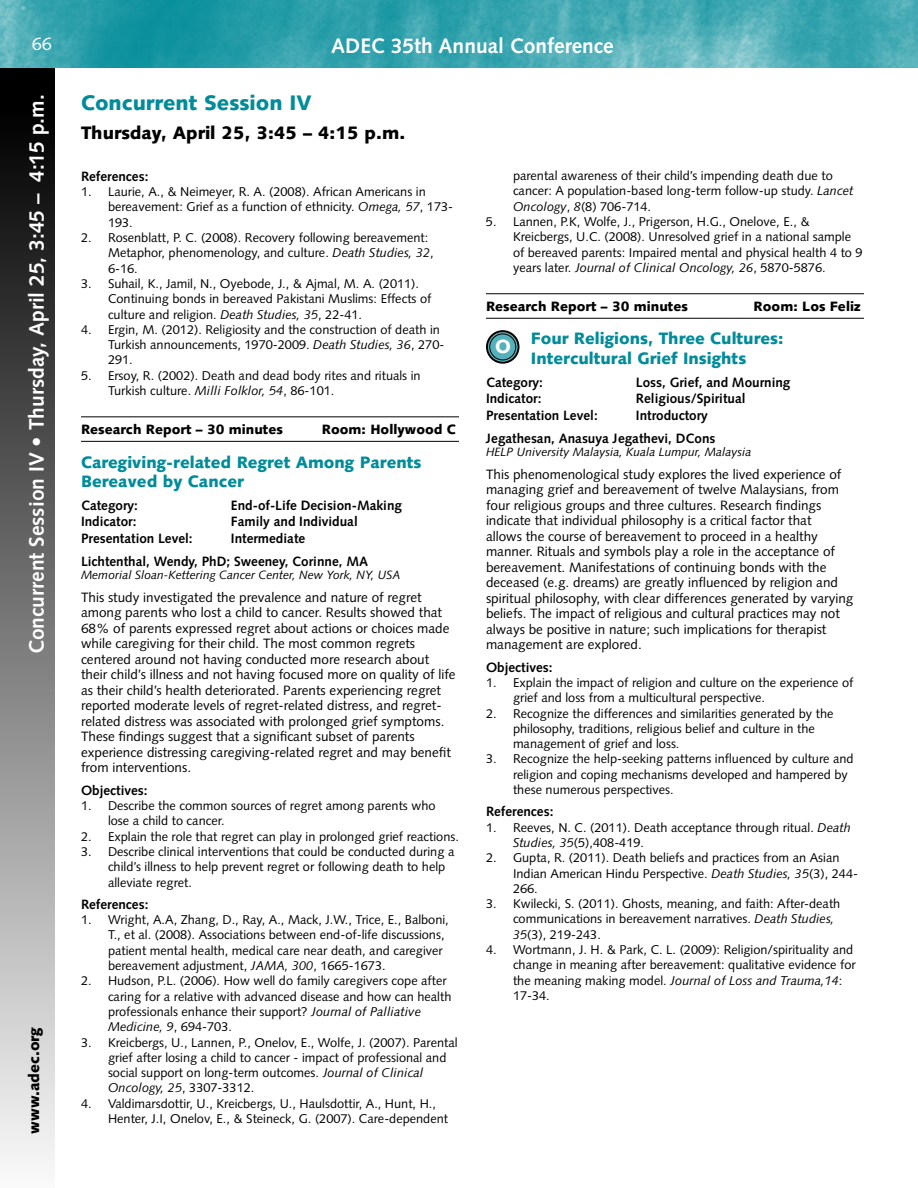
<style>
.page{position:relative;width:918px;height:1188px;background:#fff}
.page>*{position:absolute;margin:0;border:0;box-sizing:border-box;transform-origin:0 0}
.t1{font:700 21px "Syntax";color:#fff}
.t2{font:900 21px "Syntax";color:#008c99}
.t3{font:900 19.05px "Syntax";color:#fff}
.t4{font:900 18px "Syntax";color:#000}
.t5{font:18px "Syntax";color:#fff}
.t6{font:900 16.5px/19.8px "Syntax";color:#008c99}
.t7{font:900 15px "Syntax";color:#000}
.t8{font:13.5px/15.6px "Syntax";color:#000}
.t9{font:700 13.5px/23px "Syntax";color:#000}
.t10{font:900 13.5px "Syntax";color:#000}
.t11{font:12.75px/15.3px "Syntax";color:#000}
.t12{font:italic 12px "Syntax";color:#000}
.s1{font-style:italic}
</style>
<div class="page">
<div style="left:0;top:0;width:55px;height:1188px;background:linear-gradient(to bottom,#000,#f9f9f9)"></div>
<img style="left:0;top:0;width:918px;height:68px">
<hr style="left:81px;top:416px;width:378px;height:1px;background:#000">
<hr style="left:81px;top:441px;width:378px;height:1px;background:#000">
<hr style="left:486px;top:293px;width:378px;height:1px;background:#000">
<hr style="left:486px;top:318px;width:378px;height:1px;background:#000">
<svg style="left:488px;top:332px;width:29px;height:30px"></svg>
<div style="left:486px;top:330px;width:33px;height:34px;border:2px solid #000;border-radius:50%"></div>
<div style="left:489px;top:334px;width:27px;height:26px;border:1px solid #000;border-radius:50%"></div>
<h3 class="t5" style="left:32px;top:33px;width:22px">66</h3>
<h1 class="t1" style="left:331px;top:34px;width:284px">ADEC 35th Annual Conference</h1>
<h1 class="t1" style="left:25px;top:654px;width:561px;rotate:-90deg">Concurrent Session IV • Thursday, April 25, 3:45 – 4:15 p.m.</h1>
<h1 class="t2" style="left:81px;top:90px;width:232px">Concurrent Session IV</h1>
<h3 class="t4" style="left:81px;top:122px;width:326px">Thursday, April 25, 3:45 – 4:15 p.m.</h3>
<p class="t9" style="left:81px;top:165px;width:69px">References:</p>
<p class="t11" style="left:108px;top:184px;width:347px;text-indent:-27px">1. Laurie, A., &amp; Neimeyer, R. A. (2008). African Americans in bereavement: Grief as a function of ethnicity. <span class="s1">Omega, 57</span>, 173-<br>193.</p>
<p class="t11" style="left:108px;top:230px;width:327px;text-indent:-27px">2. Rosenblatt, P. C. (2008). Recovery following bereavement:<br>Metaphor, phenomenology, and culture. <span class="s1">Death Studies, 32</span>,<br>6-16.</p>
<p class="t11" style="left:108px;top:276px;width:325px;text-indent:-27px">3. Suhail, K., Jamil, N., Oyebode, J., &amp; Ajmal, M. A. (2011).<br>Continuing bonds in bereaved Pakistani Muslims: Effects of culture and religion. <span class="s1">Death Studies, 35</span>, 22-41.</p>
<p class="t11" style="left:108px;top:322px;width:338px;text-indent:-27px">4. Ergin, M. (2012). Religiosity and the construction of death in<br>Turkish announcements, 1970-2009. <span class="s1">Death Studies, 36</span>, 270-<br>291.</p>
<p class="t11" style="left:108px;top:368px;width:314px;text-indent:-27px">5. Ersoy, R. (2002). Death and dead body rites and rituals in<br>Turkish culture. <span class="s1">Milli Folklor, 54</span>, 86-101.</p>
<p class="t10" style="left:81px;top:422px;width:203px">Research Report – 30 minutes</p>
<p class="t10" style="left:322px;top:422px;width:136px">Room: Hollywood C</p>
<p class="t6" style="left:81px;top:452px;width:342px">Caregiving-related Regret Among Parents<br>Bereaved by Cancer</p>
<p class="t9" style="left:81px;top:494px;width:59px">Category:</p>
<p class="t9" style="left:231px;top:494px;width:173px">End-of-Life Decision-Making</p>
<p class="t9" style="left:81px;top:510px;width:57px">Indicator:</p>
<p class="t9" style="left:231px;top:510px;width:128px">Family and Individual</p>
<p class="t9" style="left:81px;top:527px;width:113px">Presentation Level:</p>
<p class="t9" style="left:81px;top:527px;width:289px;text-indent:150px">Intermediate<br>Lichtenthal, Wendy, PhD; Sweeney, Corinne, MA</p>
<p class="t12" style="left:81px;top:568px;width:321px">Memorial Sloan-Kettering Cancer Center, New York, NY, USA</p>
<p class="t8" style="left:81px;top:589px;width:376px">This study investigated the prevalence and nature of regret among parents who lost a child to cancer. Results showed that 68% of parents expressed regret about actions or choices made while caregiving for their child. The most common regrets centered around not having conducted more research about their child’s illness and not having focused more on quality of life as their child’s health deteriorated. Parents experiencing regret reported moderate levels of regret-related distress, and regret&shy;related distress was associated with prolonged grief symptoms.<br>These findings suggest that a significant subset of parents experience distressing caregiving-related regret and may benefit from interventions.</p>
<p class="t9" style="left:81px;top:779px;width:68px">Objectives:</p>
<p class="t11" style="left:108px;top:798px;width:329px;text-indent:-27px">1. Describe the common sources of regret among parents who lose a child to cancer.</p>
<p class="t11" style="left:81px;top:829px;width:379px">2. Explain the role that regret can play in prolonged grief reactions.</p>
<p class="t11" style="left:108px;top:844px;width:348px;text-indent:-27px">3. Describe clinical interventions that could be conducted during a child’s illness to help prevent regret or following death to help alleviate regret.</p>
<p class="t9" style="left:81px;top:893px;width:69px">References:</p>
<p class="t11" style="left:108px;top:912px;width:342px;text-indent:-27px">1. Wright, A.A, Zhang, D., Ray, A., Mack, J.W., Trice, E., Balboni, T., et al. (2008). Associations between end-of-life discussions, patient mental health, medical care near death, and caregiver bereavement adjustment, <span class="s1">JAMA, 300</span>, 1665-1673.</p>
<p class="t11" style="left:108px;top:973px;width:345px;text-indent:-27px">2. Hudson, P.L. (2006). How well do family caregivers cope after caring for a relative with advanced disease and how can health professionals enhance their support? <span class="s1">Journal of Palliative Medicine, 9</span>, 694-703.</p>
<p class="t11" style="left:108px;top:1035px;width:351px;text-indent:-27px">3. Kreicbergs, U., Lannen, P., Onelov, E., Wolfe, J. (2007). Parental grief after losing a child to cancer - impact of professional and social support on long-term outcomes. <span class="s1">Journal of Clinical Oncology, 25</span>, 3307-3312.</p>
<p class="t11" style="left:108px;top:1096px;width:342px;text-indent:-27px">4. Valdimarsdottir, U., Kreicbergs, U., Haulsdottir, A., Hunt, H.,<br>Henter, J.I, Onelov, E., &amp; Steineck, G. (2007). Care-dependent</p>
<p class="t7" style="left:25px;top:1134px;width:108px;rotate:-90deg">www.adec.org</p>
<p class="t11" style="left:513px;top:168px;width:342px">parental awareness of their child’s impending death due to cancer: A population-based long-term follow-up study. <span class="s1">Lancet<br>Oncology</span>, <span class="s1">8</span>(8) 706-714.</p>
<p class="t11" style="left:513px;top:214px;width:351px;text-indent:-27px">5. Lannen, P.K, Wolfe, J., Prigerson, H.G., Onelove, E., &amp; Kreicbergs, U.C. (2008). Unresolved grief in a national sample of bereaved parents: Impaired mental and physical health 4 to 9 years later. <span class="s1">Journal of Clinical Oncology, 26</span>, 5870-5876.</p>
<p class="t10" style="left:486px;top:298px;width:203px">Research Report – 30 minutes</p>
<p class="t10" style="left:754px;top:298px;width:109px">Room: Los Feliz</p>
<p class="t6" style="left:531px;top:329px;width:254px">Four Religions, Three Cultures:<br>Intercultural Grief Insights</p>
<p class="t9" style="left:486px;top:371px;width:59px">Category:</p>
<p class="t9" style="left:636px;top:371px;width:156px">Loss, Grief, and Mourning</p>
<p class="t9" style="left:486px;top:387px;width:57px">Indicator:</p>
<p class="t9" style="left:636px;top:387px;width:111px">Religious/Spiritual</p>
<p class="t9" style="left:486px;top:404px;width:113px">Presentation Level:</p>
<h2 class="t3" style="left:495px;top:335px;width:17px">O</h2>
<p class="t9" style="left:486px;top:404px;width:231px;text-indent:150px">Introductory<br>Jegathesan, Anasuya Jegathevi, DCons</p>
<p class="t12" style="left:486px;top:445px;width:267px">HELP University Malaysia, Kuala Lumpur, Malaysia</p>
<p class="t8" style="left:486px;top:466px;width:369px">This phenomenological study explores the lived experience of managing grief and bereavement of twelve Malaysians, from four religious groups and three cultures. Research findings indicate that individual philosophy is a critical factor that<br>allows the course of bereavement to proceed in a healthy manner. Rituals and symbols play a role in the acceptance of bereavement. Manifestations of continuing bonds with the deceased (e.g. dreams) are greatly influenced by religion and spiritual philosophy, with clear differences generated by varying beliefs. The impact of religious and cultural practices may not always be positive in nature; such implications for therapist management are explored.</p>
<p class="t9" style="left:486px;top:656px;width:68px">Objectives:</p>
<p class="t11" style="left:513px;top:675px;width:342px;text-indent:-27px">1. Explain the impact of religion and culture on the experience of grief and loss from a multicultural perspective.</p>
<p class="t11" style="left:513px;top:706px;width:322px;text-indent:-27px">2. Recognize the differences and similarities generated by the philosophy, traditions, religious belief and culture in the management of grief and loss.</p>
<p class="t11" style="left:513px;top:751px;width:342px;text-indent:-27px">3. Recognize the help-seeking patterns influenced by culture and religion and coping mechanisms developed and hampered by these numerous perspectives.</p>
<p class="t9" style="left:486px;top:800px;width:69px">References:</p>
<p class="t11" style="left:513px;top:820px;width:339px;text-indent:-27px">1. Reeves, N. C. (2011). Death acceptance through ritual. <span class="s1">Death<br>Studies, 35</span>(5),408-419.</p>
<p class="t11" style="left:513px;top:850px;width:347px;text-indent:-27px">2. Gupta, R. (2011). Death beliefs and practices from an Asian<br>Indian American Hindu Perspective. <span class="s1">Death Studies, 35</span>(3), 244-<br>266.</p>
<p class="t11" style="left:513px;top:896px;width:329px;text-indent:-27px">3. Kwilecki, S. (2011). Ghosts, meaning, and faith: After-death communications in bereavement narratives. <span class="s1">Death Studies,<br>35</span>(3), 219-243.</p>
<p class="t11" style="left:513px;top:942px;width:344px;text-indent:-27px">4. Wortmann, J. H. &amp; Park, C. L. (2009): Religion/spirituality and change in meaning after bereavement: qualitative evidence for the meaning making model. <span class="s1">Journal of Loss and Trauma,14</span>:<br>17-34.</p>
</div>
